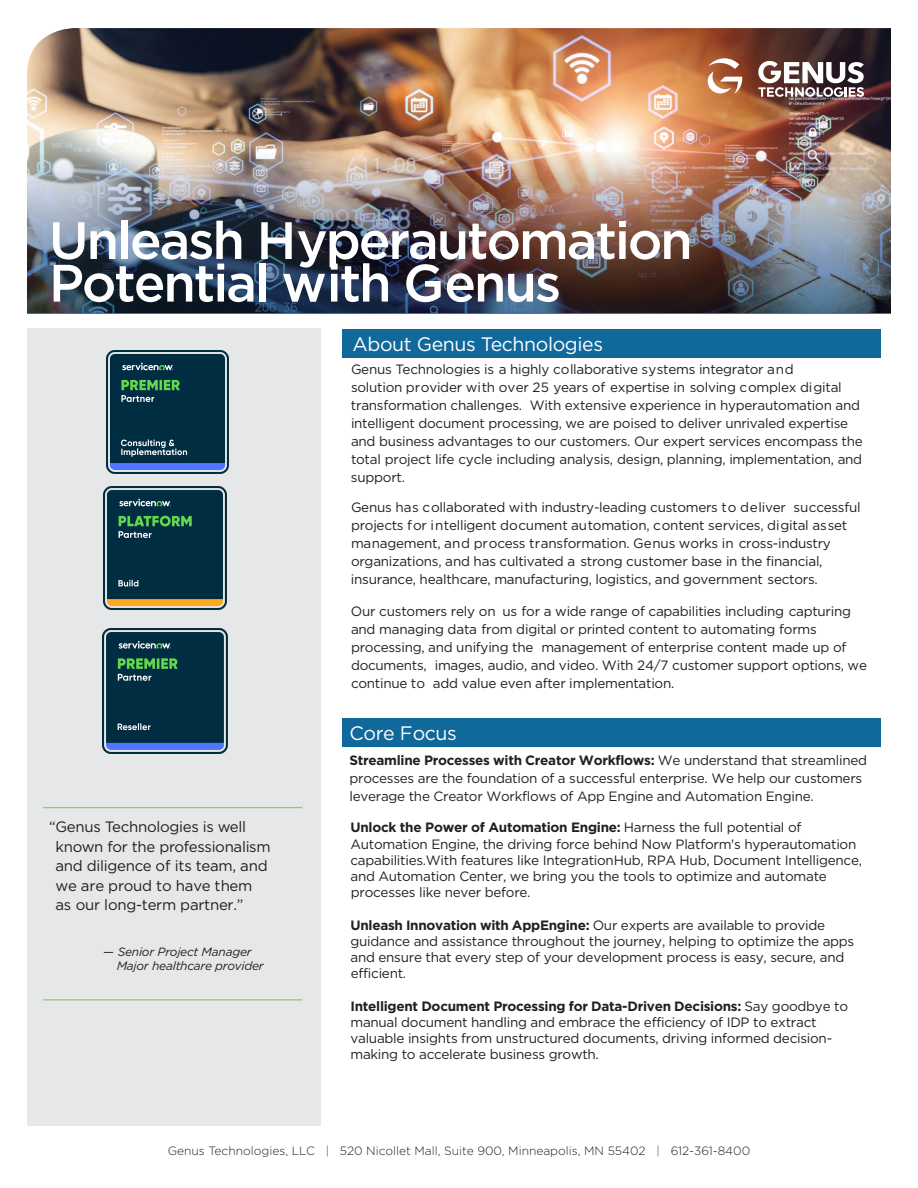
<style>
.page{position:relative;width:918px;height:1188px;background:#fff}
.page>*{position:absolute;margin:0;border:0;box-sizing:border-box;transform-origin:0 0}
.t1{font:500 52.5px/42.6px "Gotham";letter-spacing:-.04em;color:#fff}
.t2{font:19.5px "Gotham";letter-spacing:-.02em;color:#fff}
.t3{font:15px/19.5px "Gotham";letter-spacing:-.02em;color:#231f20}
.t4{font:13.5px/18px "Gotham";letter-spacing:-.02em;color:#231f20}
.t5{font:300 12px "Gotham";color:#231f20}
.t6{font:italic 12px/13.5px "Gotham";letter-spacing:-.02em;color:#231f20}
.s1{font-weight:700}
.s2{color:#10689b}
</style>
<div class="page">
<div style="left:342px;top:718px;width:539px;height:29px;background:#10689b"></div>
<div style="left:342px;top:329px;width:539px;height:28px;background:#10689b"></div>
<img style="left:27px;top:28px;width:864px;height:90px">
<div style="left:27px;top:328px;width:294px;height:797px;background:#e6e7e9"></div>
<img style="left:27px;top:118px;width:864px;height:195px">
<hr style="left:43px;top:807px;width:259px;height:1px;background:#98cc5a">
<hr style="left:43px;top:999px;width:259px;height:2px;background:#98cc5a">
<svg style="left:708px;top:58px;width:36px;height:36px"></svg>
<svg style="left:758px;top:61px;width:106px;height:36px"></svg>
<img style="left:103px;top:486px;width:124px;height:123px">
<img style="left:106px;top:351px;width:123px;height:122px">
<img style="left:102px;top:628px;width:126px;height:126px">
<h1 class="t1" style="left:49px;top:218px;width:645px">Unleash Hyperautomation<br>Potential with Genus</h1>
<p class="t3" style="left:56px;top:817px;width:217px;text-indent:-6px">“Genus Technologies is well known for the professionalism and diligence of its team, and we are proud to have them as our long-term partner.”</p>
<p class="t6" style="left:117px;top:945px;width:149px">Senior Project Manager<br>Major healthcare provider</p>
<h2 class="t2" style="left:352px;top:334px;width:252px">About Genus Technologies</h2>
<p class="t4" style="left:351px;top:360px;width:513px">Genus Technologies is a highly collaborative systems integrator and<br>solution provider with over 25 years of expertise in solving complex digital transformation challenges. With extensive experience in hyperautomation and intelligent document processing, we are poised to deliver unrivaled expertise and business advantages to our customers. Our expert services encompass the total project life cycle including analysis, design, planning, implementation, and support.</p>
<p class="t4" style="left:351px;top:498px;width:511px">Genus has collaborated with industry-leading customers to deliver successful projects for intelligent document automation, content services, digital asset management, and process transformation. Genus works in cross-industry organizations, and has cultivated a strong customer base in the financial, insurance, healthcare, manufacturing, logistics, and government sectors.</p>
<p class="t4" style="left:351px;top:602px;width:518px">Our customers rely on us for a wide range of capabilities including capturing and managing data from digital or printed content to automating forms processing, and unifying the management of enterprise content made up of documents, images, audio, and video. With 24/7 customer support options, we continue to add value even after implementation.</p>
<h2 class="t2" style="left:350px;top:721px;width:109px">Core Focus</h2>
<p class="t4" style="left:349px;top:751px;width:519px"><span class="s1">Streamline Processes with Creator Workflows:</span> We understand that streamlined processes are the foundation of a successful enterprise. We help our customers leverage the Creator Workflows of App Engine and Automation Engine.</p>
<p class="t4" style="left:350px;top:819px;width:513px;line-height:16.2px"><span class="s1">Unlock the Power of Automation Engine:</span> Harness the full potential of Automation Engine, the driving force behind Now Platform's hyperautomation capabilities.With features like IntegrationHub, RPA Hub, Document Intelligence, and Automation Center, we bring you the tools to optimize and automate processes like never before.</p>
<p class="t4" style="left:350px;top:916px;width:505px;line-height:16.2px"><span class="s1">Unleash Innovation with AppEngine:</span> Our experts are available to provide guidance and assistance throughout the journey, helping to optimize the apps and ensure that every step of your development process is easy, secure, and efficient.</p>
<p class="t4" style="left:350px;top:997px;width:499px;line-height:16.2px"><span class="s1">Intelligent Document Processing for Data-Driven Decisions:</span> Say goodbye to manual document handling and embrace the efficiency of IDP to extract valuable insights from unstructured documents, driving informed decision&shy;making to accelerate business growth.</p>
<p class="t5" style="left:168px;top:1144px;width:584px">Genus Technologies, LLC <span class="s2">|</span> 520 Nicollet Mall, Suite 900, Minneapolis, MN 55402 <span class="s2">|</span> 612-361-8400</p>
</div>
